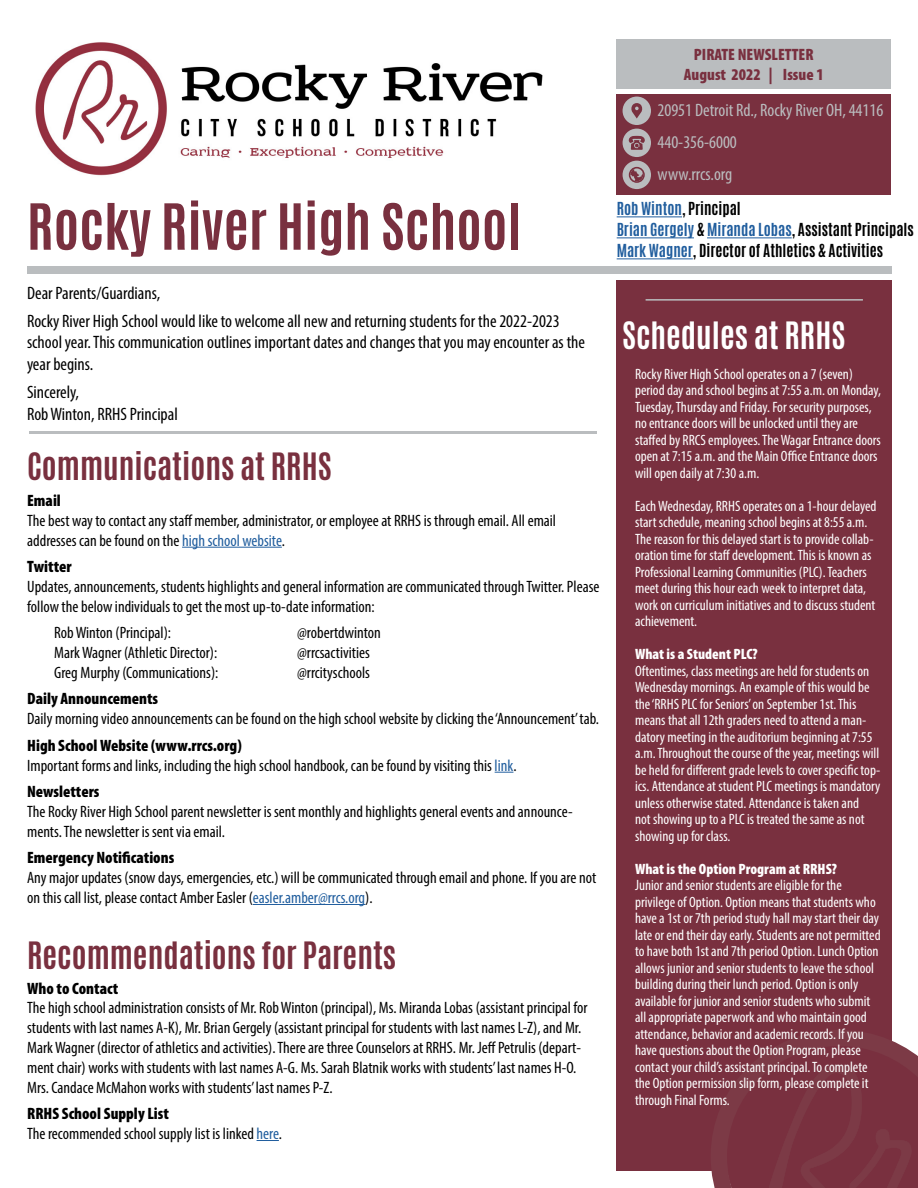
<style>
.page{position:relative;width:918px;height:1188px;background:#fff}
.page>*{position:absolute;margin:0;border:0;box-sizing:border-box;transform-origin:0 0}
.t1{font:700 54px "Antonio";color:#79303f}
.t2{font:700 31.5px "Antonio";color:#79303f}
.t3{font:700 31.5px "Antonio";color:#fff}
.t4{font:condensed 18px/21.6px "Myriad Pro";color:#000}
.t5{font:condensed 18px/32.4px "Myriad Pro";color:#babdbf}
.t6{font:condensed 16.5px/19.8px "Myriad Pro";color:#000}
.t7{font:900 condensed 16.5px "Myriad Pro";color:#000}
.t8{font:900 condensed 16.5px/19.8px "Myriad Pro";color:#79303f;text-align:center}
.t9{font:condensed 15px/16.5px "Myriad Pro";color:#fff}
.t10{font:700 15px/21px "Antonio";color:#000}
.t11{font:900 condensed 15px "Myriad Pro";color:#fff}
.s1{color:#215e9e}
.s2{font-weight:900}
</style>
<div class="page">
<div style="left:27px;top:266px;width:865px;height:8px;background:#babdbf"></div>
<div style="left:617px;top:39px;width:274px;height:49px;background:#babdbf"></div>
<div style="left:617px;top:94px;width:274px;height:100px;background:#79303f"></div>
<div style="left:623px;top:129px;width:28px;height:28px;background:#babdbf;border-radius:50%"></div>
<svg style="left:628px;top:136px;width:17px;height:14px"></svg>
<div style="left:623px;top:97px;width:28px;height:28px;background:#babdbf;border-radius:50%"></div>
<svg style="left:631px;top:103px;width:12px;height:16px"></svg>
<div style="left:623px;top:161px;width:28px;height:28px;background:#babdbf;border-radius:50%"></div>
<svg style="left:629px;top:167px;width:16px;height:16px"></svg>
<img style="left:35px;top:42px;width:508px;height:134px">
<hr style="left:617px;top:217px;width:65px;height:1px;background:#215e9e">
<hr style="left:617px;top:238px;width:77px;height:1px;background:#215e9e">
<hr style="left:707px;top:238px;width:85px;height:1px;background:#215e9e">
<hr style="left:617px;top:259px;width:76px;height:1px;background:#215e9e">
<hr style="left:30px;top:431px;width:567px;height:3px;background:#babdbf">
<hr style="left:182px;top:547px;width:100px;height:1px;background:#215e9e">
<svg style="left:495px;top:772px;width:18px;height:1px"></svg>
<hr style="left:253px;top:904px;width:112px;height:1px;background:#215e9e">
<div style="left:617px;top:280px;width:275px;height:891px;background:#79303f"></div>
<hr style="left:646px;top:299px;width:217px;height:2px;background:#babdbf">
<svg style="left:711px;top:1041px;width:207px;height:147px"></svg>
<svg style="left:257px;top:1140px;width:22px;height:1px"></svg>
<p class="t8" style="left:684px;top:45px;width:141px">PIRATE NEWSLETTER<br>August 2022 | Issue 1</p>
<p class="t5" style="left:658px;top:93px;width:227px">20951 Detroit Rd., Rocky River OH, 44116<br>440-356-6000<br>www.rrcs.org</p>
<h1 class="t1" style="left:27px;top:186px;width:496px">Rocky River High School</h1>
<p class="t10" style="left:617px;top:198px;width:299px"><span class="s1">Rob Winton</span>, Principal<br><span class="s1">Brian Gergely</span> &amp; <span class="s1">Miranda Lobas</span>, Assistant Principals<br><span class="s1">Mark Wagner</span>, Director of Athletics &amp; Activities</p>
<p class="t4" style="left:27px;top:278px;width:534px;line-height:28.3px">Dear Parents/Guardians,<br>Rocky River High School would like to welcome all new and returning students for the 2022-2023</p>
<p class="t4" style="left:27px;top:331px;width:560px">school year. This communication outlines important dates and changes that you may encounter as the year begins.</p>
<p class="t4" style="left:27px;top:381px;width:152px">Sincerely,<br>Rob Winton, RRHS Principal</p>
<h2 class="t2" style="left:27px;top:442px;width:306px">Communications at RRHS</h2>
<p class="t7" style="left:27px;top:491px;width:35px">Email</p>
<p class="t6" style="left:27px;top:510px;width:530px">The best way to contact any staff member, administrator, or employee at RRHS is through email. All email addresses can be found on the <span class="s1">high school website</span>.</p>
<p class="t7" style="left:27px;top:557px;width:46px">Twitter</p>
<p class="t6" style="left:27px;top:576px;width:574px">Updates, announcements, students highlights and general information are communicated through Twitter. Please follow the below individuals to get the most up-to-date information:</p>
<p class="t6" style="left:54px;top:623px;width:118px">Rob Winton (Principal):</p>
<p class="t6" style="left:297px;top:623px;width:85px">@robertdwinton</p>
<p class="t6" style="left:54px;top:642px;width:165px">Mark Wagner (Athletic Director):</p>
<p class="t6" style="left:297px;top:642px;width:74px">@rrcsactivities</p>
<p class="t6" style="left:54px;top:662px;width:166px">Greg Murphy (Communications):</p>
<p class="t6" style="left:297px;top:662px;width:74px">@rrcityschools</p>
<p class="t7" style="left:27px;top:690px;width:133px">Daily Announcements</p>
<p class="t6" style="left:27px;top:709px;width:573px">Daily morning video announcements can be found on the high school website by clicking the ‘Announcement’ tab.</p>
<p class="t6" style="left:27px;top:735px;width:491px"><span class="s2">High School Website (www.rrcs.org)<br></span>Important forms and links, including the high school handbook, can be found by visiting this <span class="s1">link</span>.</p>
<p class="t7" style="left:27px;top:782px;width:74px">Newsletters</p>
<p class="t6" style="left:27px;top:801px;width:547px">The Rocky River High School parent newsletter is sent monthly and highlights general events and announce&shy;ments. The newsletter is sent via email.</p>
<p class="t7" style="left:27px;top:849px;width:149px">Emergency Notifications</p>
<p class="t6" style="left:27px;top:867px;width:571px">Any major updates (snow days, emergencies, etc.) will be communicated through email and phone. If you are not on this call list, please contact Amber Easler (<span class="s1">easler.amber@rrcs.org</span>).</p>
<h2 class="t3" style="left:622px;top:312px;width:225px">Schedules at RRHS</h2>
<p class="t9" style="left:635px;top:365px;width:247px">Rocky River High School operates on a 7 (seven) period day and school begins at 7:55 a.m. on Monday, Tuesday, Thursday and Friday. For security purposes, no entrance doors will be unlocked until they are staffed by RRCS employees. The Wagar Entrance doors open at 7:15 a.m. and the Main Office Entrance doors will open daily at 7:30 a.m.</p>
<p class="t9" style="left:635px;top:497px;width:243px">Each Wednesday, RRHS operates on a 1-hour delayed start schedule, meaning school begins at 8:55 a.m.<br>The reason for this delayed start is to provide collab&shy;oration time for staff development. This is known as Professional Learning Communities (PLC). Teachers meet during this hour each week to interpret data, work on curriculum initiatives and to discuss student achievement.</p>
<p class="t11" style="left:635px;top:646px;width:124px">What is a Student PLC?</p>
<p class="t9" style="left:635px;top:662px;width:247px">Oftentimes, class meetings are held for students on Wednesday mornings. An example of this would be the ‘RRHS PLC for Seniors’ on September 1st. This means that all 12th graders need to attend a man&shy;datory meeting in the auditorium beginning at 7:55 a.m. Throughout the course of the year, meetings will be held for different grade levels to cover specific top&shy;ics. Attendance at student PLC meetings is mandatory unless otherwise stated. Attendance is taken and<br>not showing up to a PLC is treated the same as not showing up for class.</p>
<p class="t11" style="left:635px;top:860px;width:203px">What is the Option Program at RRHS?</p>
<p class="t9" style="left:635px;top:877px;width:247px">Junior and senior students are eligible for the privilege of Option. Option means that students who have a 1st or 7th period study hall may start their day late or end their day early. Students are not permitted to have both 1st and 7th period Option. Lunch Option allows junior and senior students to leave the school building during their lunch period. Option is only available for junior and senior students who submit all appropriate paperwork and who maintain good attendance, behavior and academic records. If you have questions about the Option Program, please contact your child’s assistant principal. To complete the Option permission slip form, please complete it through Final Forms.</p>
<h2 class="t2" style="left:27px;top:932px;width:371px">Recommendations for Parents</h2>
<p class="t7" style="left:27px;top:979px;width:93px">Who to Contact</p>
<p class="t6" style="left:27px;top:998px;width:562px">The high school administration consists of Mr. Rob Winton (principal), Ms. Miranda Lobas (assistant principal for students with last names A-K), Mr. Brian Gergely (assistant principal for students with last names L-Z), and Mr.<br>Mark Wagner (director of athletics and activities). There are three Counselors at RRHS. Mr. Jeff Petrulis (depart&shy;ment chair) works with students with last names A-G. Ms. Sarah Blatnik works with students’ last names H-O.<br>Mrs. Candace McMahon works with students’ last names P-Z.</p>
<p class="t6" style="left:27px;top:1104px;width:256px"><span class="s2">RRHS School Supply List<br></span>The recommended school supply list is linked <span class="s1">here</span>.</p>
</div>
